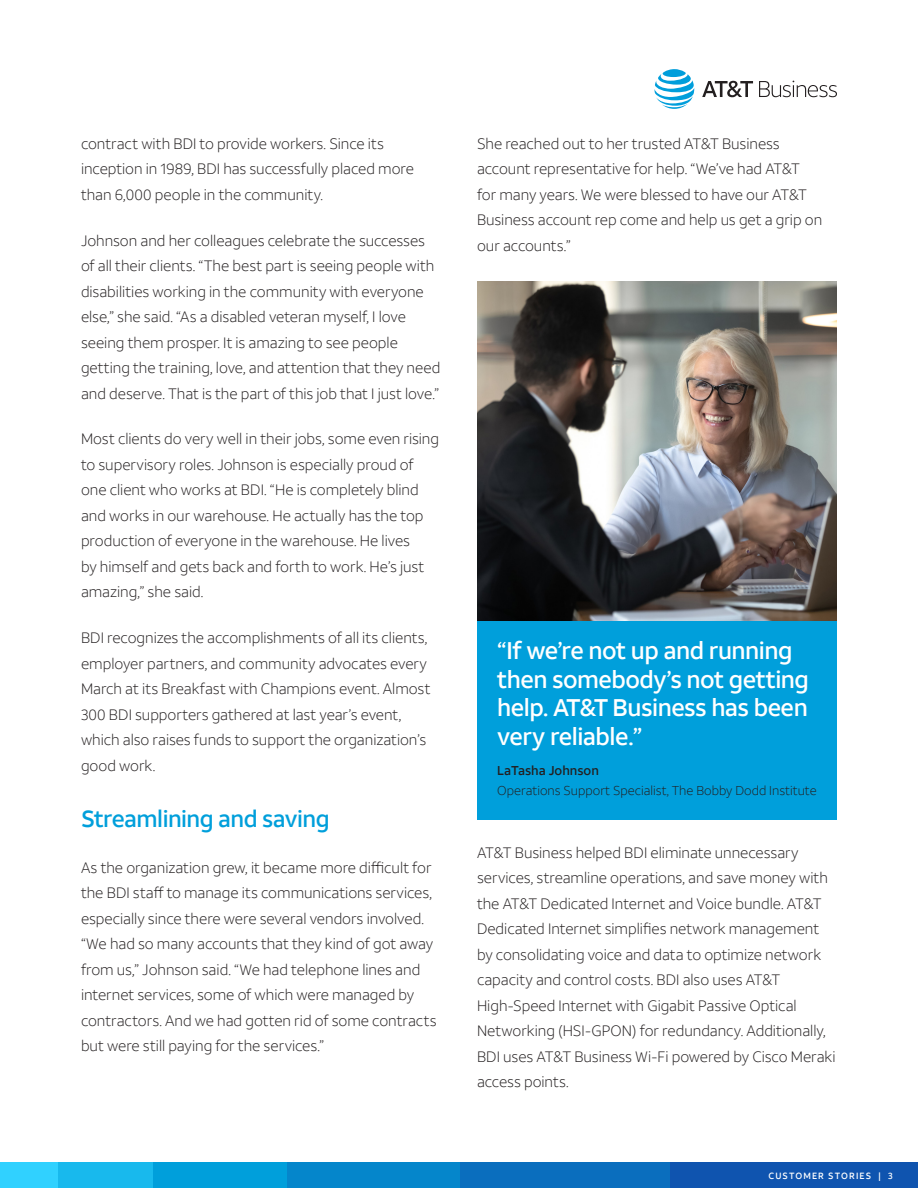
<style>
.page{position:relative;width:918px;height:1188px;background:#fff}
.page>*{position:absolute;margin:0;border:0;box-sizing:border-box;transform-origin:0 0}
.t1{font:500 24px/28.5px "ATT Aleck Sans";letter-spacing:-.02em;color:#fff}
.t2{font:500 23.25px "ATT Aleck Sans";letter-spacing:-.02em;color:#009fdb}
.t3{font:300 15px/25.5px "ATT Aleck Sans";color:#231f20}
.t4{font:300 12.75px/20.2px "ATT Aleck Sans";color:#231f20}
.t5{font:500 9px "ATT Aleck Sans";letter-spacing:.12em;color:#fff}
.s1{font-weight:500}
</style>
<div class="page">
<div style="left:669px;top:1163px;width:249px;height:25px;background:#0f54af"></div>
<div style="left:459px;top:1163px;width:211px;height:25px;background:#0a6ebe"></div>
<div style="left:287px;top:1163px;width:172px;height:25px;background:#0586cb"></div>
<div style="left:153px;top:1163px;width:134px;height:25px;background:#009fdb"></div>
<div style="left:57px;top:1163px;width:96px;height:25px;background:#18b9ed"></div>
<div style="left:0;top:1162px;width:57px;height:26px;background:#30d1ff"></div>
<svg style="left:654px;top:69px;width:40px;height:40px"></svg>
<svg style="left:702px;top:81px;width:51px;height:16px"></svg>
<svg style="left:759px;top:81px;width:78px;height:16px"></svg>
<img style="left:477px;top:282px;width:360px;height:339px">
<div style="left:477px;top:621px;width:360px;height:199px;background:#009fdb"></div>
<p class="t3" style="left:81px;top:131px;width:335px">contract with BDI to provide workers. Since its inception in 1989, BDI has successfully placed more than 6,000 people in the community.</p>
<p class="t3" style="left:81px;top:228px;width:361px">Johnson and her colleagues celebrate the successes of all their clients. “The best part is seeing people with disabilities working in the community with everyone else,” she said. “As a disabled veteran myself, I love seeing them prosper. It is amazing to see people getting the training, love, and attention that they need and deserve. That is the part of this job that I just love.”</p>
<p class="t3" style="left:81px;top:426px;width:360px">Most clients do very well in their jobs, some even rising to supervisory roles. Johnson is especially proud of one client who works at BDI. “He is completely blind and works in our warehouse. He actually has the top production of everyone in the warehouse. He lives<br>by himself and gets back and forth to work. He’s just amazing,” she said.</p>
<p class="t3" style="left:81px;top:625px;width:351px">BDI recognizes the accomplishments of all its clients, employer partners, and community advocates every March at its Breakfast with Champions event. Almost 300 BDI supporters gathered at last year’s event, which also raises funds to support the organization’s good work.</p>
<p class="t2" style="left:81px;top:804px;width:250px">Streamlining and saving</p>
<p class="t3" style="left:81px;top:855px;width:357px">As the organization grew, it became more difficult for the BDI staff to manage its communications services, especially since there were several vendors involved. “We had so many accounts that they kind of got away from us,” Johnson said. “We had telephone lines and internet services, some of which were managed by contractors. And we had gotten rid of some contracts but were still paying for the services.”</p>
<p class="t3" style="left:477px;top:131px;width:347px">She reached out to her trusted AT&amp;T Business account representative for help. “We’ve had AT&amp;T for many years. We were blessed to have our AT&amp;T Business account rep come and help us get a grip on our accounts.”</p>
<p class="t1" style="left:497px;top:637px;width:313px">“If we’re not up and running then somebody’s not getting help. AT&amp;T Business has been very reliable.”</p>
<p class="t4" style="left:497px;top:760px;width:321px"><span class="s1">LaTasha Johnson<br></span>Operations Support Specialist, The Bobby Dodd Institute</p>
<p class="t3" style="left:477px;top:840px;width:360px">AT&amp;T Business helped BDI eliminate unnecessary services, streamline operations, and save money with the AT&amp;T Dedicated Internet and Voice bundle. AT&amp;T Dedicated Internet simplifies network management by consolidating voice and data to optimize network capacity and control costs. BDI also uses AT&amp;T High-Speed Internet with Gigabit Passive Optical Networking (HSI-GPON) for redundancy. Additionally, BDI uses AT&amp;T Business Wi-Fi powered by Cisco Meraki access points.</p>
<p class="t5" style="left:768px;top:1170px;width:126px">CUSTOMER STORIES | 3</p>
</div>
